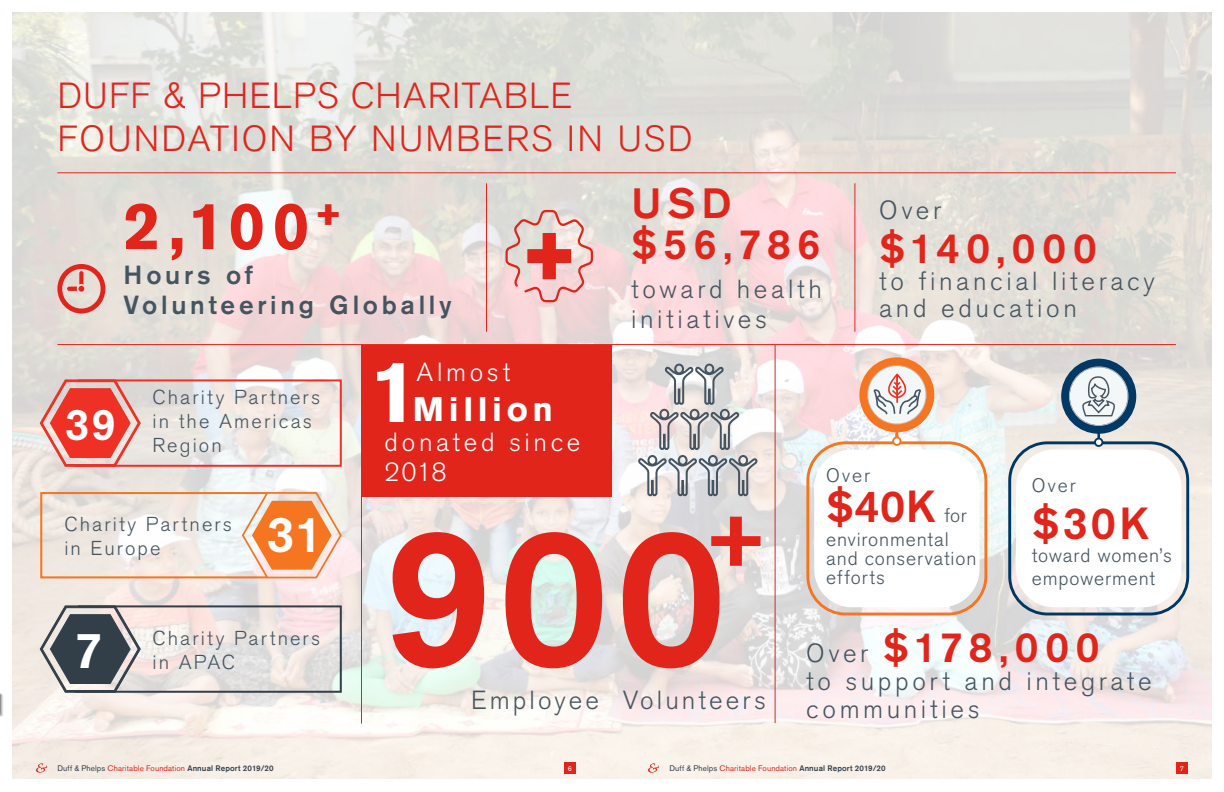
<style>
.page{position:relative;width:1224px;height:792px;background:#fff}
.page>*{position:absolute;margin:0;border:0;box-sizing:border-box;transform-origin:0 0}
.t1{font:500 196px "Akzidenz Grotesk BQ";color:#e1251b}
.t2{font:500 91.6px "Akzidenz Grotesk BQ";color:#e1251b}
.t3{font:700 86.9px "Akzidenz Grotesk BQ";color:#fff}
.t4{font:700 66px "Akzidenz Grotesk BQ";color:#e1251b}
.t5{font:500 50px "Akzidenz Grotesk BQ";color:#fff}
.t6{font:500 44.6px "Akzidenz Grotesk BQ";letter-spacing:.045em;color:#e1251b}
.t7{font:500 44px "Akzidenz Grotesk BQ";color:#fff}
.t8{font:500 42px/41.2px "Akzidenz Grotesk BQ";letter-spacing:.15em;color:#e1251b}
.t9{font:300 36px/43.2px "Akzidenz Grotesk BQ";letter-spacing:.035em;color:#e1251b}
.t10{font:700 34px "Akzidenz Grotesk BQ";letter-spacing:.135em;color:#fff}
.t11{font:300 26px/27.2px "Akzidenz Grotesk BQ";letter-spacing:.14em;color:#455560}
.t12{font:500 26px/30px "Akzidenz Grotesk BQ";letter-spacing:.145em;color:#455560}
.t13{font:300 26px/30px "Akzidenz Grotesk BQ";letter-spacing:.14em;color:#fff}
.t14{font:300 26px "Akzidenz Grotesk BQ";letter-spacing:.12em;color:#455560}
.t15{font:300 20px/24px "Akzidenz Grotesk BQ";letter-spacing:.105em;color:#455560}
.t16{font:300 19.4px/23.2px "Akzidenz Grotesk BQ";letter-spacing:.045em;color:#455560}
.t17{font:8px "Akzidenz Grotesk BQ";letter-spacing:.015em;color:#e1251b}
.t18{font:7px "Akzidenz Grotesk BQ";color:#fff}
.s1{font-weight:300;font-size:26px;color:#455560}
.s2{color:#323e48}
.s3{font-weight:500;color:#323e48}
</style>
<div class="page">
<img style="left:12px;top:12px;width:1200px;height:767px">
<svg style="left:648px;top:763px;width:11px;height:10px"></svg>
<div style="left:1176px;top:762px;width:12px;height:12px;background:#e1251b"></div>
<svg style="left:36px;top:763px;width:11px;height:10px"></svg>
<div style="left:564px;top:762px;width:12px;height:12px;background:#e1251b"></div>
<div style="left:361px;top:345px;width:251px;height:151px;background:#e1251b"></div>
<hr style="left:0;top:693px;width:3px;height:24px;background:#000;opacity:.32">
<hr style="left:57px;top:172px;width:1119px;height:1px;background:#e1251b">
<hr style="left:57px;top:344px;width:1119px;height:1px;background:#e1251b">
<hr style="left:486px;top:183px;width:1px;height:149px;background:#e1251b">
<hr style="left:854px;top:183px;width:1px;height:149px;background:#e1251b">
<hr style="left:361px;top:357px;width:1px;height:367px;background:#e1251b">
<hr style="left:775px;top:345px;width:1px;height:378px;background:#e1251b">
<svg style="left:57px;top:264px;width:48px;height:50px;background:#e2a199"></svg>
<svg style="left:636px;top:363px;width:123px;height:134px;background:#d0cdce"></svg>
<svg style="left:506px;top:210px;width:87px;height:92px;background:#e9b4b0"></svg>
<svg style="left:39px;top:378px;width:304px;height:90px;background:#ebbeb8"></svg>
<svg style="left:39px;top:604px;width:304px;height:90px;background:#c3bfbf"></svg>
<div style="left:40px;top:492px;width:228px;height:86px;border:2px solid #f47521"></div>
<svg style="left:242px;top:492px;width:100px;height:86px;background:#f4ab7d"></svg>
<div style="left:806px;top:441px;width:181px;height:174px;border:3px solid #f57521;border-radius:38px"></div>
<div style="left:814px;top:450px;width:166px;height:157px;background:#fff;border-radius:38px"></div>
<svg style="left:859px;top:357px;width:75px;height:75px"></svg>
<div style="left:861px;top:359px;width:72px;height:72px;background:#f57521;border-radius:50%"></div>
<svg style="left:892px;top:437px;width:10px;height:9px"></svg>
<svg style="left:863px;top:365px;width:65px;height:79px"></svg>
<div style="left:1008px;top:441px;width:181px;height:174px;border:3px solid #003865;border-radius:38px"></div>
<div style="left:1016px;top:450px;width:165px;height:157px;background:#fff;border-radius:38px"></div>
<svg style="left:1061px;top:359px;width:75px;height:75px"></svg>
<div style="left:1062px;top:360px;width:73px;height:73px;background:#003866;border-radius:50%"></div>
<svg style="left:1094px;top:438px;width:9px;height:9px"></svg>
<svg style="left:1069px;top:366px;width:60px;height:79px"></svg>
<h3 class="t9" style="left:57px;top:75px;width:637px">DUFF &amp; PHELPS CHARITABLE<br>FOUNDATION BY NUMBERS IN USD</h3>
<h3 class="t4" style="left:124px;top:188px;width:220px">2,100<sup>+</sup></h3>
<h3 class="t12" style="left:124px;top:259px;width:329px">Hours of<br>Volunteering Globally</h3>
<h3 class="t8" style="left:631px;top:182px;width:191px">USD $56,786</h3>
<h3 class="t11" style="left:631px;top:274px;width:192px;line-height:30px">toward health initiatives</h3>
<h3 class="t11" style="left:879px;top:197px;width:64px">Over</h3>
<h3 class="t8" style="left:879px;top:227px;width:219px">$140,000</h3>
<h3 class="t11" style="left:879px;top:268px;width:277px">to financial literacy and education</h3>
<h3 class="t7" style="left:64px;top:397px;width:53px">39</h3>
<h3 class="t15" style="left:153px;top:386px;width:169px">Charity Partners in the Americas<br>Region</h3>
<h3 class="t3" style="left:370px;top:341px;width:50px">1</h3>
<h3 class="t13" style="left:416px;top:358px;width:95px">Almost</h3>
<h3 class="t10" style="left:413px;top:390px;width:142px">Million</h3>
<h3 class="t13" style="left:385px;top:428px;width:197px">donated since<br>2018</h3>
<h3 class="t15" style="left:64px;top:512px;width:169px">Charity Partners in Europe</h3>
<h3 class="t5" style="left:266px;top:504px;width:59px">31</h3>
<h2 class="t2" style="left:703px;top:482px;width:68px">+</h2>
<h1 class="t1" style="left:383px;top:478px;width:345px">900</h1>
<h3 class="t15" style="left:153px;top:626px;width:169px">Charity Partners in APAC</h3>
<h3 class="t5" style="left:75px;top:620px;width:30px">7</h3>
<h3 class="t14" style="left:471px;top:686px;width:296px">Employee Volunteers</h3>
<h3 class="t16" style="left:826px;top:464px;width:46px">Over</h3>
<h3 class="t6" style="left:826px;top:480px;width:111px">$40K</h3>
<h3 class="t16" style="left:826px;top:505px;width:142px;text-indent:118px">for environmental</h3>
<h3 class="t16" style="left:826px;top:549px;width:152px;line-height:19.4px">and conservation efforts</h3>
<h3 class="t16" style="left:1032px;top:474px;width:46px">Over</h3>
<h3 class="t6" style="left:1032px;top:496px;width:119px">$30K</h3>
<h3 class="t16" style="left:1032px;top:544px;width:142px">toward women’s empowerment</h3>
<h3 class="t8" style="left:806px;top:626px;width:295px"><span class="s1">Over</span> $178,000</h3>
<h3 class="t11" style="left:806px;top:668px;width:347px;line-height:28px">to support and integrate communities</h3>
<p class="t17" style="left:57px;top:763px;width:218px"><span class="s2">Duff &amp; Phelps</span> Charitable Foundation <span class="s3">Annual Report 2019/20</span></p>
<p class="t18" style="left:568px;top:764px;width:6px">6</p>
<p class="t17" style="left:669px;top:763px;width:218px"><span class="s2">Duff &amp; Phelps</span> Charitable Foundation <span class="s3">Annual Report 2019/20</span></p>
<p class="t18" style="left:1180px;top:764px;width:6px">7</p>
</div>
